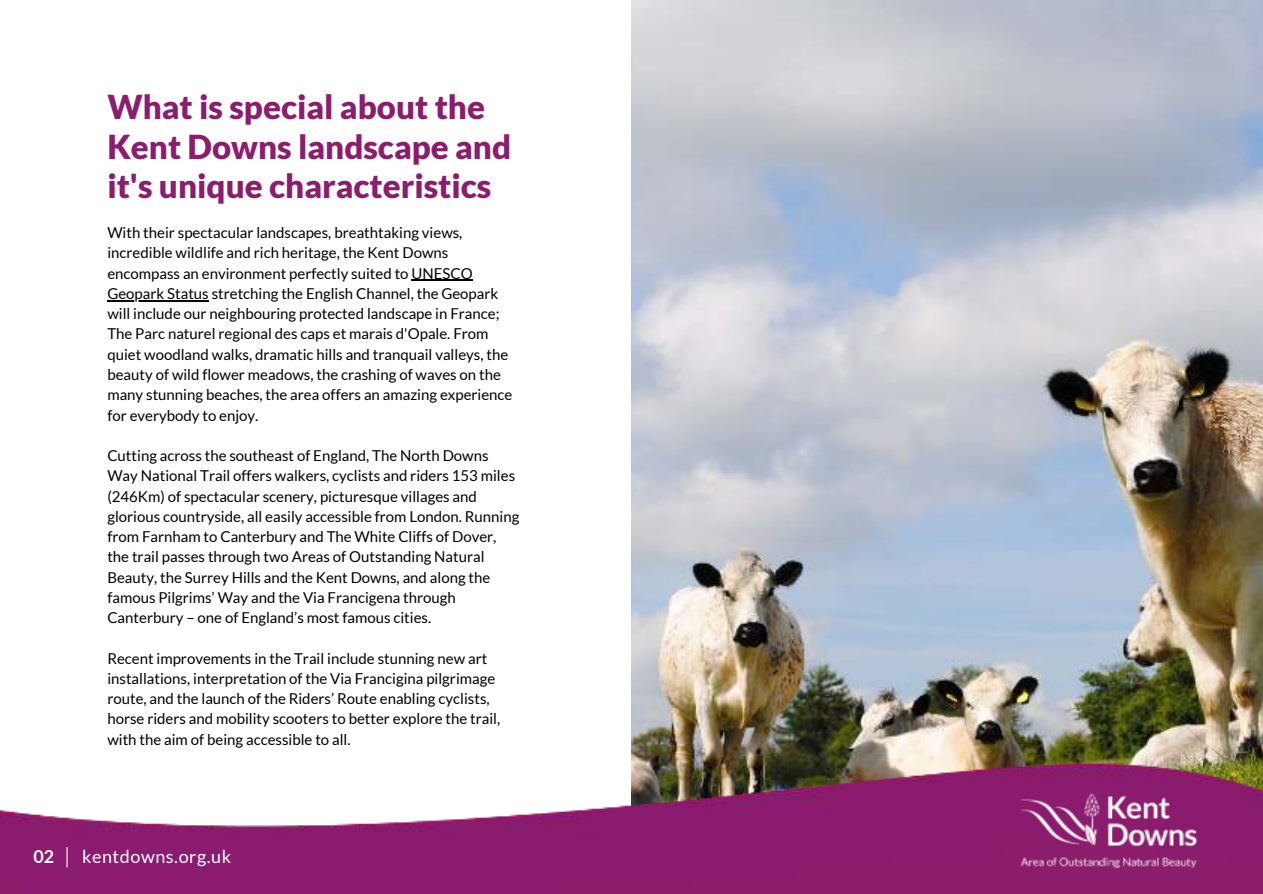
<style>
.page{position:relative;width:1263px;height:894px;background:#fff}
.page>*{position:absolute;margin:0;border:0;box-sizing:border-box;transform-origin:0 0}
.t1{font:900 33px/39.3px "Lato";color:#8c1c6d}
.t2{font:18px "Lato";letter-spacing:.03em;color:#fff}
.t3{font:700 18px "Lato";color:#fff}
.t4{font:15px/20.2px "Lato";color:#000}
</style>
<div class="page">
<img style="left:631px;top:0;width:631px;height:715px">
<img style="left:0;top:715px;width:1263px;height:178px">
<img style="left:1014px;top:788px;width:187px;height:83px">
<hr style="left:66px;top:846px;width:2px;height:21px;background:#fff">
<hr style="left:411px;top:280px;width:62px;height:1px;background:#000">
<hr style="left:107px;top:300px;width:102px;height:1px;background:#000">
<h1 class="t1" style="left:107px;top:87px;width:405px">What is special about the<br>Kent Downs landscape and it's unique characteristics</h1>
<p class="t4" style="left:107px;top:222px;width:407px">With their spectacular landscapes, breathtaking views, incredible wildlife and rich heritage, the Kent Downs encompass an environment perfectly suited to UNESCO Geopark Status stretching the English Channel, the Geopark will include our neighbouring protected landscape in France; The Parc naturel regional des caps et marais d'Opale. From quiet woodland walks, dramatic hills and tranquail valleys, the beauty of wild flower meadows, the crashing of waves on the many stunning beaches, the area offers an amazing experience for everybody to enjoy.</p>
<p class="t4" style="left:107px;top:445px;width:413px">Cutting across the southeast of England, The North Downs Way National Trail offers walkers, cyclists and riders 153 miles (246Km) of spectacular scenery, picturesque villages and glorious countryside, all easily accessible from London. Running from Farnham to Canterbury and The White Cliffs of Dover, the trail passes through two Areas of Outstanding Natural Beauty, the Surrey Hills and the Kent Downs, and along the famous Pilgrims’ Way and the Via Francigena through Canterbury – one of England’s most famous cities.</p>
<p class="t4" style="left:107px;top:647px;width:394px">Recent improvements in the Trail include stunning new art installations, interpretation of the Via Francigina pilgrimage route, and the launch of the Riders’ Route enabling cyclists, horse riders and mobility scooters to better explore the trail, with the aim of being accessible to all.</p>
<p class="t3" style="left:34px;top:842px;width:22px">02</p>
<p class="t2" style="left:82px;top:846px;width:151px">kentdowns.org.uk</p>
</div>
